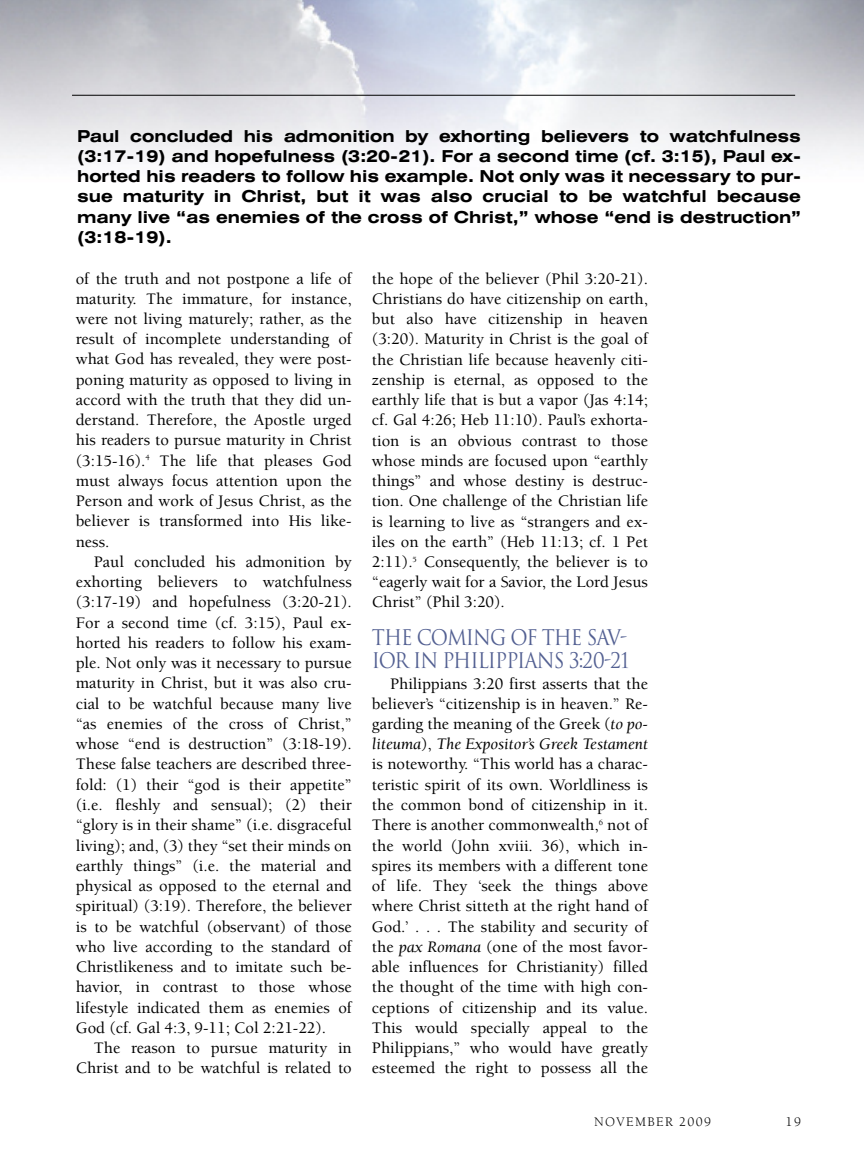
<style>
.page{position:relative;width:864px;height:1161px;background:#fff}
.page>*{position:absolute;margin:0;border:0;box-sizing:border-box;transform-origin:0 0}
.t1{font:21px/22.5px "Trajan";letter-spacing:-.05em;color:#536092;scale:.9 1}
.t2{font:500 16.5px/20.2px "Berkeley";color:#000;text-align:justify}
.t3{font:700 expanded 16.5px/20.2px "Swiss 721 BT";color:#000;text-align:justify}
.t4{font:13.5px "Berkeley";letter-spacing:.105em;color:#000}
.s1{font-weight:400;font-style:italic}
</style>
<div class="page">
<hr style="left:72px;top:95px;width:723px;height:1px;background:#000">
<p class="t3" style="left:77px;top:126px;width:725px">Paul concluded his admonition by exhorting believers to watchfulness (3:17-19) and hopefulness (3:20-21). For a second time (cf. 3:15), Paul ex&shy;horted his readers to follow his example. Not only was it necessary to pur&shy;sue maturity in Christ, but it was also crucial to be watchful because many live “as enemies of the cross of Christ,” whose “end is destruction” (3:18-19).</p>
<p class="t2" style="left:76px;top:269px;width:278px">of the truth and not postpone a life of maturity. The immature, for instance, were not living maturely; rather, as the result of incomplete understanding of what God has revealed, they were post&shy;poning maturity as opposed to living in accord with the truth that they did un&shy;derstand. Therefore, the Apostle urged his readers to pursue maturity in Christ (3:15-16).<sup>4</sup> The life that pleases God must always focus attention upon the Person and work of Jesus Christ, as the believer is transformed into His like&shy;ness.</p>
<p class="t2" style="left:76px;top:552px;width:278px;text-indent:18px">Paul concluded his admonition by exhorting believers to watchfulness (3:17-19) and hopefulness (3:20-21).<br>For a second time (cf. 3:15), Paul ex&shy;horted his readers to follow his exam&shy;ple. Not only was it necessary to pursue maturity in Christ, but it was also cru&shy;cial to be watchful because many live “as enemies of the cross of Christ,” whose “end is destruction” (3:18-19).<br>These false teachers are described three&shy;fold: (1) their “god is their appetite” (i.e. fleshly and sensual); (2) their “glory is in their shame” (i.e. disgraceful living); and, (3) they “set their minds on earthly things” (i.e. the material and physical as opposed to the eternal and spiritual) (3:19). Therefore, the believer is to be watchful (observant) of those who live according to the standard of Christlikeness and to imitate such be&shy;havior, in contrast to those whose lifestyle indicated them as enemies of God (cf. Gal 4:3, 9-11; Col 2:21-22).</p>
<p class="t2" style="left:76px;top:1038px;width:278px;text-align:right">The reason to pursue maturity in<br>Christ and to be watchful is related to</p>
<p class="t2" style="left:372px;top:269px;width:278px">the hope of the believer (Phil 3:20-21).<br>Christians do have citizenship on earth, but also have citizenship in heaven (3:20). Maturity in Christ is the goal of the Christian life because heavenly citi&shy;zenship is eternal, as opposed to the earthly life that is but a vapor (Jas 4:14; cf. Gal 4:26; Heb 11:10). Paul’s exhorta&shy;tion is an obvious contrast to those whose minds are focused upon “earthly things” and whose destiny is destruc&shy;tion. One challenge of the Christian life is learning to live as “strangers and ex&shy;iles on the earth” (Heb 11:13; cf. 1 Pet 2:11).<sup>5</sup> Consequently, the believer is to “eagerly wait for a Savior, the Lord Jesus Christ” (Phil 3:20).</p>
<p class="t1" style="left:372px;top:626px;width:287px">THE COMING OF THE SAV-<br>IOR IN PHILIPPIANS 3:20-21</p>
<p class="t2" style="left:372px;top:674px;width:278px;text-indent:18px">Philippians 3:20 first asserts that the believer’s “citizenship is in heaven.” Re&shy;garding the meaning of the Greek (<span class="s1">to po&shy;liteuma</span>), <span class="s1">The Expositor’s Greek Testament </span>is noteworthy. “This world has a charac&shy;teristic spirit of its own. Worldliness is the common bond of citizenship in it.<br>There is another commonwealth,<sup>6</sup> not of the world (John xviii. 36), which in&shy;spires its members with a different tone of life. They ‘seek the things above where Christ sitteth at the right hand of God.’ . . . The stability and security of the <span class="s1">pax Romana</span> (one of the most favor&shy;able influences for Christianity) filled the thought of the time with high con&shy;ceptions of citizenship and its value.<br>This would specially appeal to the Philippians,” who would have greatly esteemed the right to possess all the</p>
<p class="t4" style="left:594px;top:1115px;width:119px">NOVEMBER 2009</p>
<p class="t4" style="left:786px;top:1115px;width:17px">19</p>
</div>
